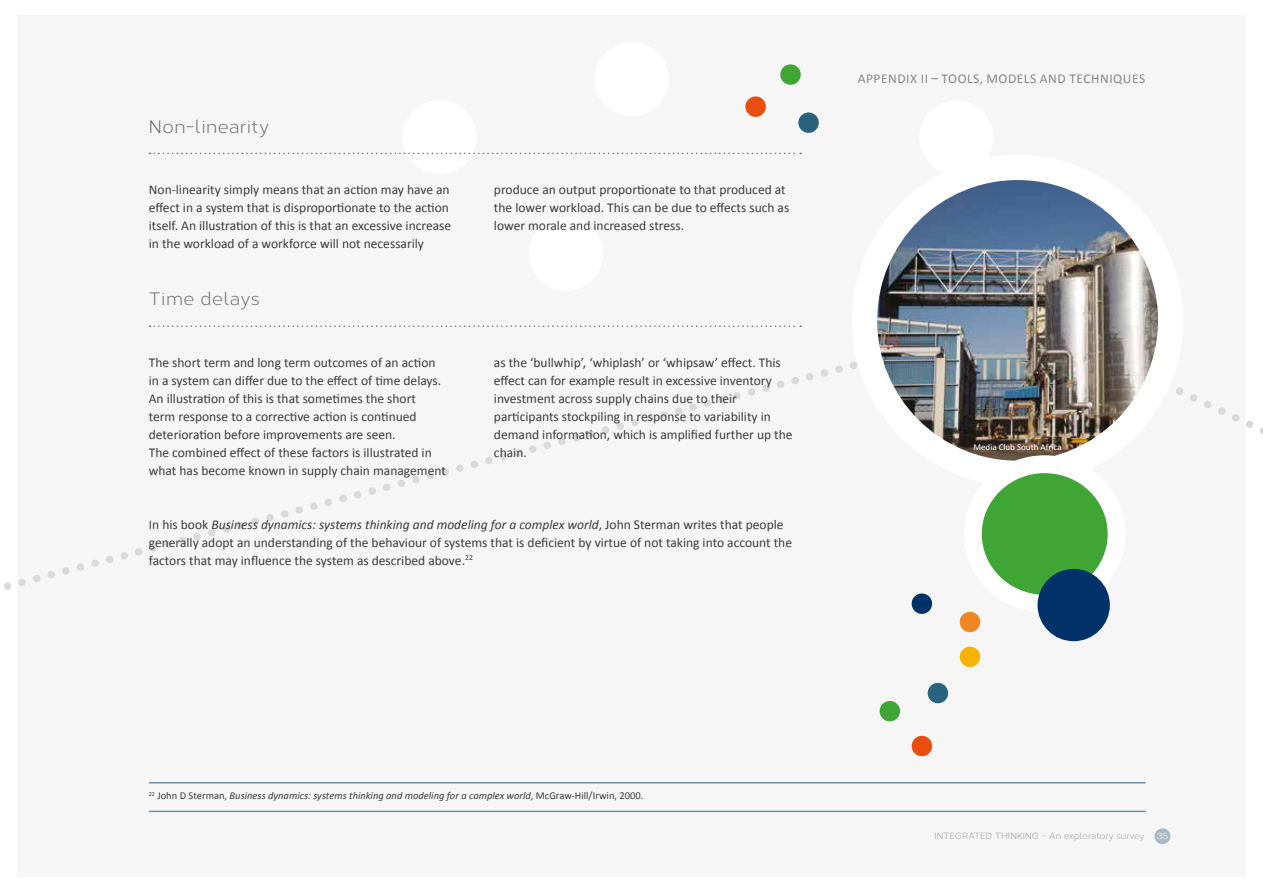
<style>
.page{position:relative;width:1263px;height:893px;background:#fff}
.page>*{position:absolute;margin:0;border:0;box-sizing:border-box;transform-origin:0 0}
.t1{font:18px "Corbert";letter-spacing:.025em;color:#706f6f}
.t2{font:13.5px/18px "Calibri";color:#3c3c3b}
.t3{font:13.5px "Calibri";letter-spacing:.04em;color:#878787}
.t4{font:italic 10.5px "Calibri";color:#3c3c3b}
.t5{font:9px "Corbert";color:#9d9d9c}
.t6{font:9px "Calibri";color:#fff}
.t7{font:9px "Corbert";color:#fff}
.s1{font-style:italic}
.s2{font-style:normal}
</style>
<div class="page">
<div style="left:17px;top:16px;width:1229px;height:861px;background:#f6f6f6"></div>
<div style="left:1154px;top:828px;width:16px;height:16px;background:#a6b8c4;border-radius:50%"></div>
<svg style="left:4px;top:325px;width:977px;height:342px"></svg>
<svg style="left:1176px;top:387px;width:87px;height:48px"></svg>
<div style="left:594px;top:42px;width:75px;height:74px;background:#fff;border-radius:50%"></div>
<div style="left:402px;top:100px;width:74px;height:74px;background:#fff;border-radius:50%"></div>
<div style="left:919px;top:100px;width:74px;height:74px;background:#fff;border-radius:50%"></div>
<div style="left:529px;top:217px;width:74px;height:74px;background:#fff;border-radius:50%"></div>
<hr style="left:149px;top:811px;width:996px;height:1px;background:#6c8fa1">
<hr style="left:149px;top:782px;width:996px;height:1px;background:#6c8fa1">
<svg style="left:150px;top:153px;width:651px;height:1px"></svg>
<svg style="left:150px;top:325px;width:651px;height:2px"></svg>
<div style="left:798px;top:112px;width:21px;height:21px;background:#2a637e;border-radius:50%"></div>
<div style="left:745px;top:96px;width:21px;height:21px;background:#e94e0f;border-radius:50%"></div>
<div style="left:780px;top:64px;width:21px;height:21px;background:#3fa535;border-radius:50%"></div>
<img style="left:864px;top:181px;width:293px;height:280px">
<div style="left:852px;top:155px;width:331px;height:331px;border:25px solid #fff;border-radius:50%"></div>
<div style="left:973px;top:464px;width:143px;height:140px;background:#3fa535;border-radius:50%"></div>
<div style="left:964px;top:455px;width:161px;height:158px;border:18px solid #fff;border-radius:50%"></div>
<div style="left:1037px;top:569px;width:73px;height:72px;background:#003168;border-radius:50%"></div>
<div style="left:960px;top:647px;width:20px;height:20px;background:#fab200;border-radius:50%"></div>
<div style="left:960px;top:612px;width:20px;height:20px;background:#f18622;border-radius:50%"></div>
<div style="left:928px;top:683px;width:20px;height:20px;background:#2a637e;border-radius:50%"></div>
<div style="left:912px;top:736px;width:20px;height:20px;background:#e94e0f;border-radius:50%"></div>
<div style="left:912px;top:593px;width:20px;height:21px;background:#003168;border-radius:50%"></div>
<div style="left:880px;top:701px;width:20px;height:20px;background:#3fa535;border-radius:50%"></div>
<h1 class="t1" style="left:149px;top:113px;width:122px">Non-linearity</h1>
<p class="t2" style="left:149px;top:180px;width:304px">Non-linearity simply means that an action may have an effect in a system that is disproportionate to the action itself. An illustration of this is that an excessive increase in the workload of a workforce will not necessarily</p>
<p class="t2" style="left:494px;top:180px;width:297px">produce an output proportionate to that produced at the lower workload. This can be due to effects such as lower morale and increased stress.</p>
<h1 class="t1" style="left:149px;top:286px;width:112px">Time delays</h1>
<p class="t2" style="left:149px;top:353px;width:299px">The short term and long term outcomes of an action in a system can differ due to the effect of time delays.<br>An illustration of this is that sometimes the short term response to a corrective action is continued deterioration before improvements are seen.<br>The combined effect of these factors is illustrated in what has become known in supply chain management</p>
<p class="t2" style="left:494px;top:353px;width:300px">as the ‘bullwhip’, ‘whiplash’ or ‘whipsaw’ effect. This effect can for example result in excessive inventory investment across supply chains due to their participants stockpiling in response to variability in demand information, which is amplified further up the chain.</p>
<p class="t2" style="left:149px;top:515px;width:645px">In his book <span class="s1">Business dynamics: systems thinking and modeling for a complex world</span>, John Sterman writes that people generally adopt an understanding of the behaviour of systems that is deficient by virtue of not taking into account the factors that may influence the system as described above.<sup>22</sup></p>
<p class="t3" style="left:858px;top:69px;width:289px">APPENDIX II – TOOLS, MODELS AND TECHNIQUES</p>
<p class="t6" style="left:973px;top:441px;width:90px">Media Club South Africa</p>
<p class="t4" style="left:149px;top:788px;width:496px"><sup>22</sup> <span class="s2">John D Sterman,</span> Business dynamics: systems thinking and modeling for a complex world<span class="s2">, McGraw-Hill/Irwin, 2000.</span></p>
<p class="t5" style="left:934px;top:829px;width:211px">INTEGRATED THINKING – An exploratory survey</p>
<p class="t7" style="left:1157px;top:829px;width:13px">35</p>
</div>
